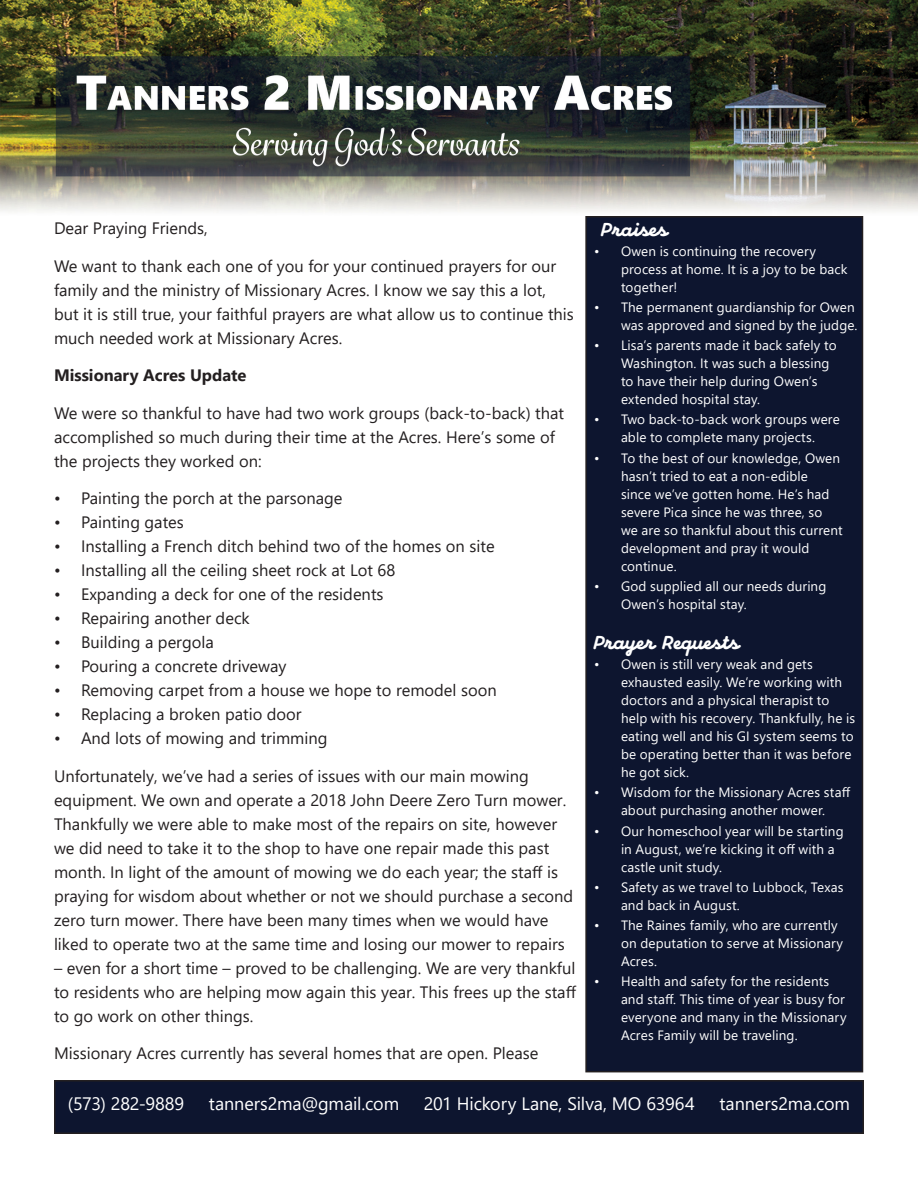
<style>
.page{position:relative;width:918px;height:1188px;background:#fff}
.page>*{position:absolute;margin:0;border:0;box-sizing:border-box;transform-origin:0 0}
.t1{font:italic 900 21px "Memimas Pro";letter-spacing:.005em;color:#fff}
.t2{font:18px "Segoe UI";letter-spacing:-.005em;color:#fff}
.t3{font:16.5px/24px "Segoe UI";color:#231f20}
.t4{font:700 16.5px "Segoe UI";color:#231f20}
.t5{font:13.5px/18px "Segoe UI";letter-spacing:.01em;color:#fff}
</style>
<div class="page">
<div style="left:586px;top:217px;width:276px;height:855px;background:#0d152f"></div>
<div style="left:585px;top:216px;width:278px;height:856px;border:2px solid #231f20"></div>
<div style="left:55px;top:1081px;width:808px;height:52px;background:#0d152f"></div>
<div style="left:54px;top:1080px;width:810px;height:54px;border:2px solid #231f20"></div>
<img style="left:0;top:0;width:918px;height:212px">
<p class="t3" style="left:54px;top:215px;width:155px">Dear Praying Friends,</p>
<p class="t3" style="left:54px;top:253px;width:521px">We want to thank each one of you for your continued prayers for our family and the ministry of Missionary Acres. I know we say this a lot, but it is still true, your faithful prayers are what allow us to continue this much needed work at Missionary Acres.</p>
<p class="t4" style="left:54px;top:360px;width:194px">Missionary Acres Update</p>
<p class="t3" style="left:54px;top:400px;width:512px">We were so thankful to have had two work groups (back-to-back) that accomplished so much during their time at the Acres. Here’s some of the projects they worked on:</p>
<p class="t3" style="left:54px;top:485px;width:290px">• Painting the porch at the parsonage</p>
<p class="t3" style="left:54px;top:509px;width:131px">• Painting gates</p>
<p class="t3" style="left:54px;top:533px;width:442px">• Installing a French ditch behind two of the homes on site</p>
<p class="t3" style="left:54px;top:557px;width:343px">• Installing all the ceiling sheet rock at Lot 68</p>
<p class="t3" style="left:54px;top:581px;width:331px">• Expanding a deck for one of the residents</p>
<p class="t3" style="left:54px;top:605px;width:197px">• Repairing another deck</p>
<p class="t3" style="left:54px;top:629px;width:161px">• Building a pergola</p>
<p class="t3" style="left:54px;top:653px;width:234px">• Pouring a concrete driveway</p>
<p class="t3" style="left:54px;top:677px;width:444px">• Removing carpet from a house we hope to remodel soon</p>
<p class="t3" style="left:54px;top:701px;width:249px">• Replacing a broken patio door</p>
<p class="t3" style="left:54px;top:725px;width:275px">• And lots of mowing and trimming</p>
<p class="t3" style="left:54px;top:763px;width:521px">Unfortunately, we’ve had a series of issues with our main mowing equipment. We own and operate a 2018 John Deere Zero Turn mower.<br>Thankfully we were able to make most of the repairs on site, however we did need to take it to the shop to have one repair made this past month. In light of the amount of mowing we do each year; the staff is praying for wisdom about whether or not we should purchase a second zero turn mower. There have been many times when we would have liked to operate two at the same time and losing our mower to repairs</p>
<p class="t3" style="left:54px;top:955px;width:524px;text-align:justify">– even for a short time – proved to be challenging. We are very thankful to residents who are helping mow again this year. This frees up the staff to go work on other things.</p>
<p class="t3" style="left:54px;top:1040px;width:486px">Missionary Acres currently has several homes that are open. Please</p>
<p class="t1" style="left:602px;top:217px;width:68px">Praises</p>
<p class="t5" style="left:621px;top:241px;width:228px;text-indent:-27px">• Owen is continuing the recovery process at home. It is a joy to be back together!</p>
<p class="t5" style="left:594px;top:297px;width:265px;text-align:right">• The permanent guardianship for Owen was approved and signed by the judge.</p>
<p class="t5" style="left:621px;top:335px;width:217px;text-indent:-27px">• Lisa’s parents made it back safely to<br>Washington. It was such a blessing to have their help during Owen’s extended hospital stay.</p>
<p class="t5" style="left:594px;top:409px;width:247px;text-align:center">• Two back-to-back work groups were able to complete many projects.</p>
<p class="t5" style="left:621px;top:448px;width:223px;text-indent:-27px">• To the best of our knowledge, Owen hasn’t tried to eat a non-edible<br>since we’ve gotten home. He’s had severe Pica since he was three, so<br>we are so thankful about this current development and pray it would continue.</p>
<p class="t5" style="left:621px;top:576px;width:207px;text-indent:-27px">• God supplied all our needs during<br>Owen’s hospital stay.</p>
<p class="t1" style="left:594px;top:630px;width:147px">Prayer Requests</p>
<p class="t5" style="left:621px;top:654px;width:236px;text-indent:-27px">• Owen is still very weak and gets exhausted easily. We’re working with doctors and a physical therapist to help with his recovery. Thankfully, he is eating well and his GI system seems to be operating better than it was before he got sick.</p>
<p class="t5" style="left:594px;top:782px;width:258px;text-align:center">• Wisdom for the Missionary Acres staff about purchasing another mower.</p>
<p class="t5" style="left:621px;top:821px;width:224px;text-indent:-27px">• Our homeschool year will be starting in August, we’re kicking it off with a castle unit study.</p>
<p class="t5" style="left:621px;top:877px;width:224px;text-indent:-27px">• Safety as we travel to Lubbock, Texas and back in August.</p>
<p class="t5" style="left:621px;top:915px;width:224px;text-indent:-27px">• The Raines family, who are currently on deputation to serve at Missionary<br>Acres.</p>
<p class="t5" style="left:621px;top:971px;width:227px;text-indent:-27px">• Health and safety for the residents and staff. This time of year is busy for everyone and many in the Missionary Acres Family will be traveling.</p>
<p class="t2" style="left:68px;top:1087px;width:118px">(573) 282-9889</p>
<p class="t2" style="left:209px;top:1087px;width:192px">tanners2ma@gmail.com</p>
<p class="t2" style="left:424px;top:1087px;width:272px">201 Hickory Lane, Silva, MO 63964</p>
<p class="t2" style="left:719px;top:1087px;width:132px">tanners2ma.com</p>
</div>
